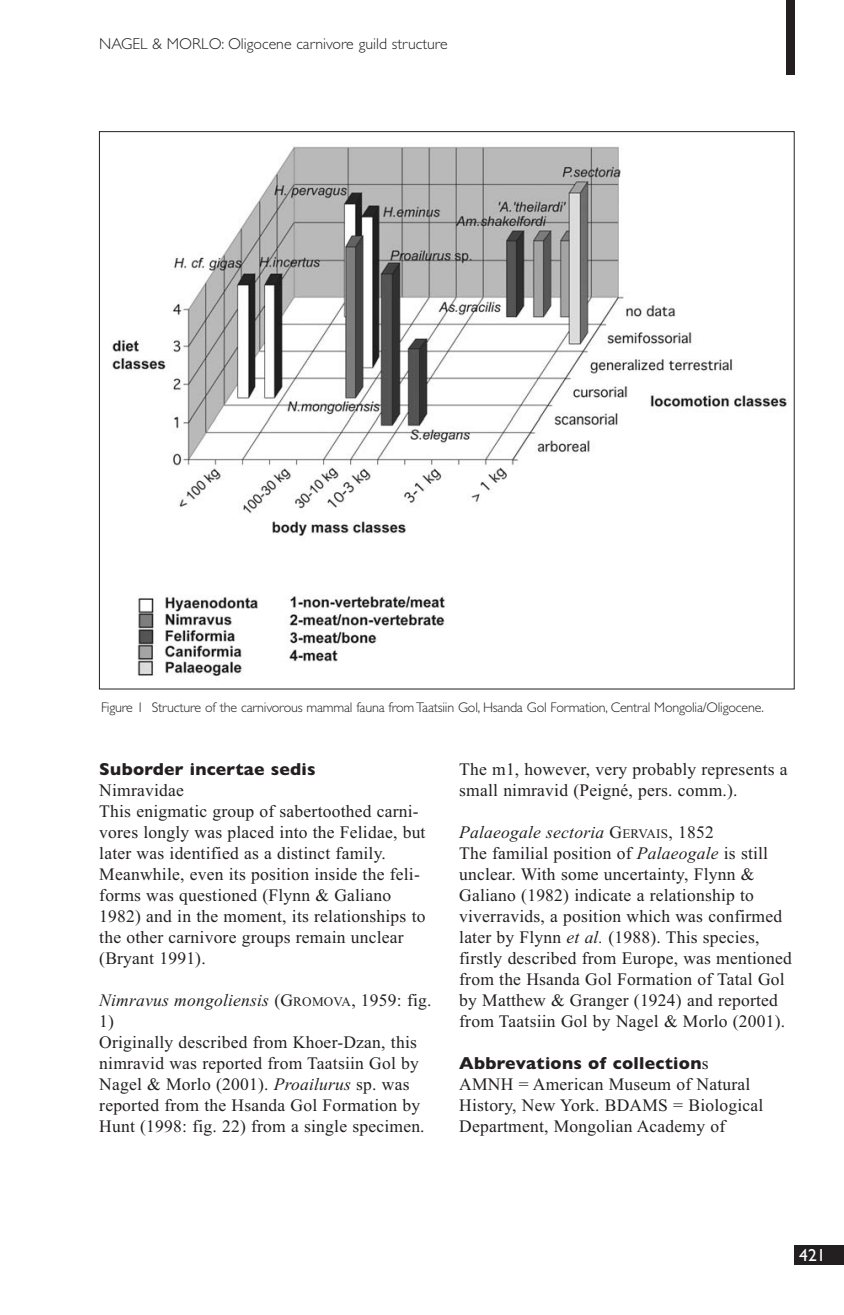
<style>
.page{position:relative;width:844px;height:1315px;background:#fff}
.page>*{position:absolute;margin:0;border:0;box-sizing:border-box;transform-origin:0 0}
.t1{font:17.5px/21px "Times";letter-spacing:.015em;color:#231f20}
.t2{font:700 17.5px "Gill Sans";letter-spacing:.015em;color:#231f20}
.t3{font:17.5px "Gill Sans";color:#fff}
.t4{font:300 15.75px "Gill Sans";color:#231f20}
.t5{font:300 14px "Gill Sans";letter-spacing:-.015em;color:#231f20}
.s1{font-style:italic}
.s2{font-size:13.12px}
.s3{font-family:"Times";font-weight:400}
</style>
<div class="page">
<div style="left:785px;top:0;width:9px;height:74px;background:#231f20"></div>
<div style="left:794px;top:1245px;width:49px;height:20px;background:#231f20"></div>
<img style="left:112px;top:146px;width:675px;height:530px">
<p class="t4" style="left:99px;top:35px;width:350px">NAGEL &amp; MORLO: Oligocene carnivore guild structure</p>
<p class="t5" style="left:101px;top:699px;width:664px">Figure 1 Structure of the carnivorous mammal fauna from Taatsiin Gol, Hsanda Gol Formation, Central Mongolia/Oligocene.</p>
<p class="t2" style="left:99px;top:759px;width:218px">Suborder incertae sedis</p>
<p class="t1" style="left:99px;top:780px;width:327px">Nimravidae<br>This enigmatic group of sabertoothed carni&shy;vores longly was placed into the Felidae, but later was identified as a distinct family.<br>Meanwhile, even its position inside the feli&shy;forms was questioned (Flynn &amp; Galiano 1982) and in the moment, its relationships to the other carnivore groups remain unclear (Bryant 1991).</p>
<p class="t1" style="left:99px;top:990px;width:333px"><span class="s1">Nimravus mongoliensis</span> (G<span class="s2">ROMOVA</span>, 1959: fig.<br>1)<br>Originally described from Khoer-Dzan, this nimravid was reported from Taatsiin Gol by Nagel &amp; Morlo (2001). <span class="s1">Proailurus</span> sp. was reported from the Hsanda Gol Formation by Hunt (1998: fig. 22) from a single specimen.</p>
<p class="t1" style="left:459px;top:759px;width:330px">The m1, however, very probably represents a small nimravid (Peigné, pers. comm.).</p>
<p class="t1" style="left:459px;top:822px;width:334px"><span class="s1">Palaeogale sectoria</span> G<span class="s2">ERVAIS</span>, 1852<br>The familial position of <span class="s1">Palaeogale</span> is still unclear. With some uncertainty, Flynn &amp; Galiano (1982) indicate a relationship to viverravids, a position which was confirmed later by Flynn <span class="s1">et al.</span> (1988). This species, firstly described from Europe, was mentioned from the Hsanda Gol Formation of Tatal Gol by Matthew &amp; Granger (1924) and reported from Taatsiin Gol by Nagel &amp; Morlo (2001).</p>
<p class="t2" style="left:459px;top:1053px;width:251px">Abbrevations of collection<span class="s3">s</span></p>
<p class="t1" style="left:459px;top:1074px;width:305px">AMNH = American Museum of Natural<br>History, New York. BDAMS = Biological<br>Department, Mongolian Academy of</p>
<p class="t3" style="left:799px;top:1245px;width:28px">421</p>
</div>
